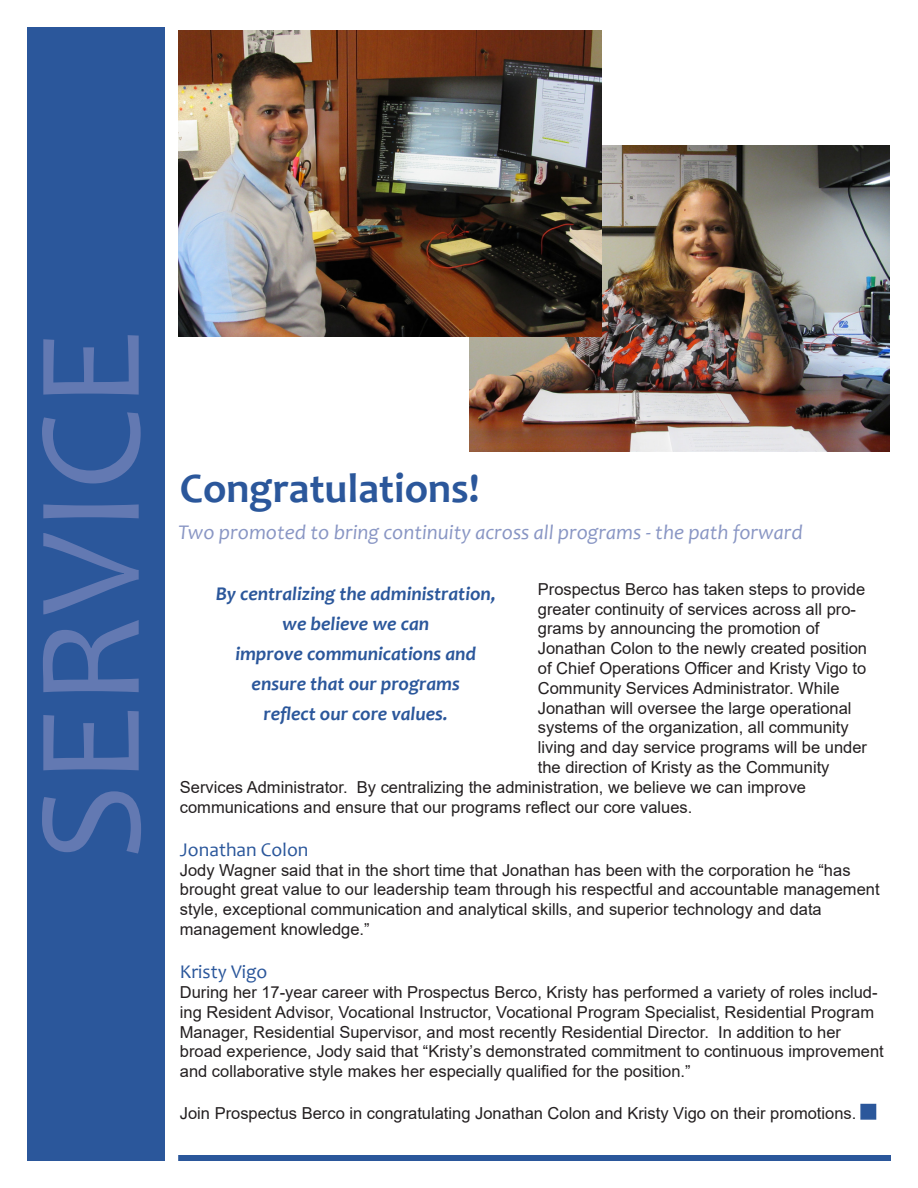
<style>
.page{position:relative;width:918px;height:1188px;background:#fff}
.page>*{position:absolute;margin:0;border:0;box-sizing:border-box;transform-origin:0 0}
.t1{font:150px "Candara";color:#6379b2}
.t2{font:700 42px "Candara";color:#2b579b}
.t3{font:italic 21px "Candara";color:#8996c4}
.t4{font:italic 700 19.5px "Candara";color:#2b579b}
.t5{font:19.5px "Candara";color:#2b579b}
.t6{font:16.5px/19.8px "Arial";color:#231f20}
</style>
<div class="page">
<div style="left:27px;top:27px;width:138px;height:1134px;background:#2b579b"></div>
<div style="left:860px;top:1104px;width:16px;height:16px;background:#2b579b;border:2px solid #2b579b"></div>
<div style="left:178px;top:1155px;width:713px;height:6px;background:#2b579b"></div>
<img style="left:470px;top:146px;width:419px;height:306px">
<img style="left:178px;top:30px;width:423px;height:306px">
<p class="t1" style="left:-4px;top:861px;width:532px;rotate:-90deg">SERVICE</p>
<p class="t2" style="left:180px;top:462px;width:301px">Congratulations!</p>
<p class="t3" style="left:178px;top:519px;width:626px">Two promoted to bring continuity across all programs - the path forward</p>
<p class="t6" style="left:538px;top:579px;width:329px">Prospectus Berco has taken steps to provide</p>
<p class="t6" style="left:538px;top:599px;width:320px">greater continuity of services across all pro-</p>
<p class="t6" style="left:538px;top:619px;width:283px">grams by announcing the promotion of</p>
<p class="t6" style="left:538px;top:638px;width:331px">Jonathan Colon to the newly created position</p>
<p class="t6" style="left:538px;top:658px;width:330px">of Chief Operations Officer and Kristy Vigo to</p>
<p class="t6" style="left:538px;top:678px;width:303px">Community Services Administrator. While</p>
<p class="t6" style="left:538px;top:698px;width:315px">Jonathan will oversee the large operational</p>
<p class="t6" style="left:538px;top:718px;width:312px">systems of the organization, all community</p>
<p class="t6" style="left:538px;top:737px;width:331px">living and day service programs will be under</p>
<p class="t6" style="left:538px;top:757px;width:293px">the direction of Kristy as the Community</p>
<p class="t6" style="left:180px;top:777px;width:628px">Services Administrator. By centralizing the administration, we believe we can improve</p>
<p class="t6" style="left:180px;top:797px;width:514px">communications and ensure that our programs reflect our core values.</p>
<p class="t5" style="left:180px;top:837px;width:130px">Jonathan Colon</p>
<p class="t6" style="left:180px;top:860px;width:701px">Jody Wagner said that in the short time that Jonathan has been with the corporation he “has brought great value to our leadership team through his respectful and accountable management style, exceptional communication and analytical skills, and superior technology and data management knowledge.”</p>
<p class="t5" style="left:180px;top:960px;width:89px">Kristy Vigo</p>
<p class="t6" style="left:180px;top:982px;width:705px">During her 17-year career with Prospectus Berco, Kristy has performed a variety of roles includ&shy;ing Resident Advisor, Vocational Instructor, Vocational Program Specialist, Residential Program Manager, Residential Supervisor, and most recently Residential Director. In addition to her broad experience, Jody said that “Kristy’s demonstrated commitment to continuous improvement and collaborative style makes her especially qualified for the position.”</p>
<p class="t6" style="left:180px;top:1103px;width:678px">Join Prospectus Berco in congratulating Jonathan Colon and Kristy Vigo on their promotions.</p>
<p class="t4" style="left:216px;top:581px;width:282px">By centralizing the administration,</p>
<p class="t4" style="left:282px;top:611px;width:149px">we believe we can</p>
<p class="t4" style="left:235px;top:641px;width:242px">improve communications and</p>
<p class="t4" style="left:252px;top:671px;width:210px">ensure that our programs</p>
<p class="t4" style="left:264px;top:701px;width:186px">reflect our core values.</p>
</div>
